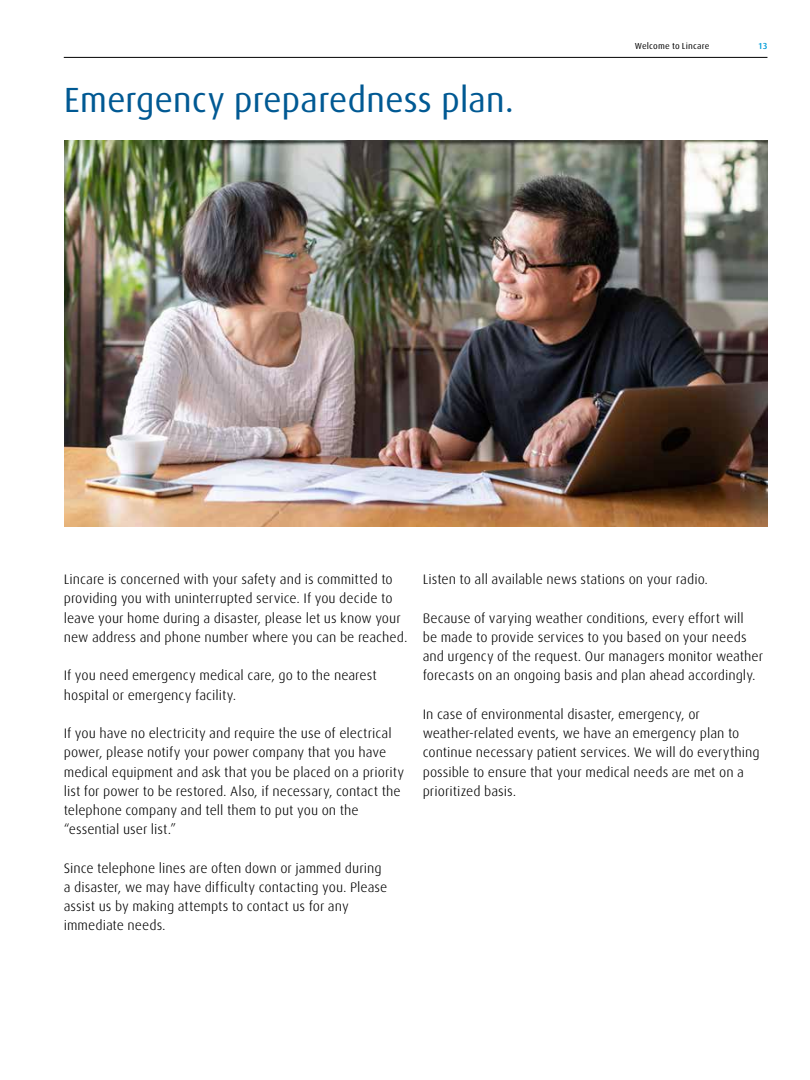
<style>
.page{position:relative;width:810px;height:1080px;background:#fff}
.page>*{position:absolute;margin:0;border:0;box-sizing:border-box;transform-origin:0 0}
.t1{font:35px "Linde Dax Global";letter-spacing:-.01em;color:#005993}
.t2{font:300 13.75px/19.2px "Linde Dax Global";color:#000}
.t3{font:8.75px "Linde Dax Global";letter-spacing:.02em;color:#000}
.t4{font:500 8.75px "Linde Dax Global";color:#009dd8}
</style>
<div class="page">
<hr style="left:64px;top:57px;width:703px;height:1px;background:#000">
<img style="left:65px;top:141px;width:702px;height:385px">
<h1 class="t1" style="left:64px;top:79px;width:452px">Emergency preparedness plan.</h1>
<p class="t3" style="left:635px;top:41px;width:76px">Welcome to Lincare</p>
<p class="t4" style="left:758px;top:41px;width:11px">13</p>
<p class="t2" style="left:64px;top:570px;width:345px">Lincare is concerned with your safety and is committed to providing you with uninterrupted service. If you decide to leave your home during a disaster, please let us know your new address and phone number where you can be reached.</p>
<p class="t2" style="left:64px;top:666px;width:315px">If you need emergency medical care, go to the nearest hospital or emergency facility.</p>
<p class="t2" style="left:64px;top:724px;width:342px">If you have no electricity and require the use of electrical power, please notify your power company that you have medical equipment and ask that you be placed on a priority list for power to be restored. Also, if necessary, contact the telephone company and tell them to put you on the “essential user list.”</p>
<p class="t2" style="left:64px;top:858px;width:325px">Since telephone lines are often down or jammed during a disaster, we may have difficulty contacting you. Please assist us by making attempts to contact us for any immediate needs.</p>
<p class="t2" style="left:423px;top:570px;width:287px">Listen to all available news stations on your radio.</p>
<p class="t2" style="left:423px;top:608px;width:342px">Because of varying weather conditions, every effort will<br>be made to provide services to you based on your needs and urgency of the request. Our managers monitor weather forecasts on an ongoing basis and plan ahead accordingly.</p>
<p class="t2" style="left:423px;top:704px;width:338px">In case of environmental disaster, emergency, or weather-related events, we have an emergency plan to continue necessary patient services. We will do everything possible to ensure that your medical needs are met on a prioritized basis.</p>
</div>
